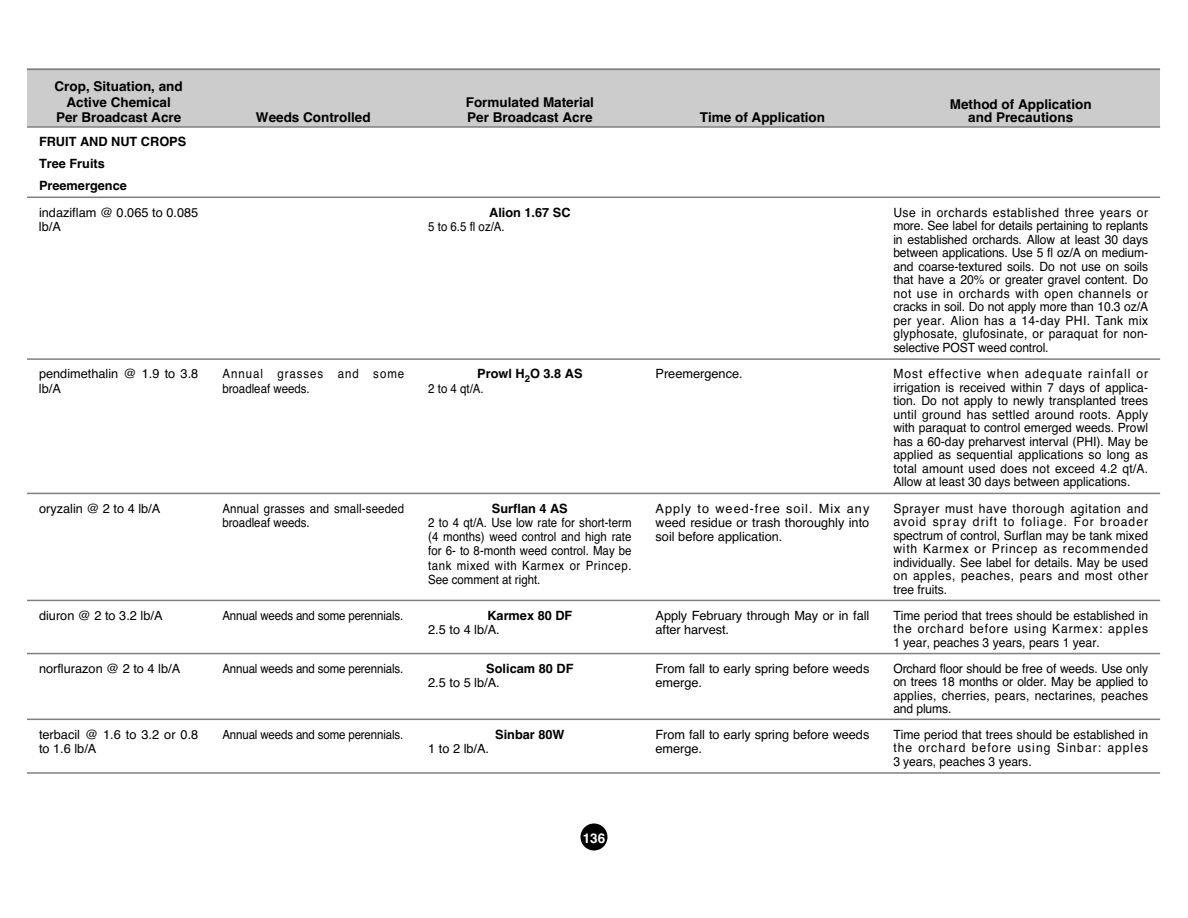
<style>
.page{position:relative;width:1188px;height:918px;background:#fff}
.page>*{position:absolute;margin:0;border:0;box-sizing:border-box;transform-origin:0 0}
.t1{font:700 13.5px/15.8px "Helvetica";color:#000;text-align:center}
.t2{font:700 13.5px "Helvetica";color:#fff}
.t3{font:12.75px/13.5px "Helvetica";color:#000;text-align:justify;scale:.95 1}
.t4{font:12.75px/14.2px "Helvetica";color:#000}
.t5{font:12.75px/14.2px "Helvetica";color:#000;scale:.9 1}
.t6{font:700 12.75px/21.8px "Helvetica";color:#000}
.t7{font:12.75px/14.2px "Helvetica";letter-spacing:.085em;color:#000;scale:.9 1}
.s1{font-weight:400}
</style>
<div class="page">
<div style="left:580px;top:824px;width:28px;height:26px;background:#000;border-radius:50%"></div>
<div style="left:27px;top:69px;width:183px;height:58px;background:#ccc"></div>
<div style="left:210px;top:69px;width:206px;height:58px;background:#ccc"></div>
<div style="left:416px;top:69px;width:228px;height:58px;background:#ccc"></div>
<div style="left:644px;top:69px;width:237px;height:58px;background:#ccc"></div>
<div style="left:881px;top:69px;width:279px;height:58px;background:#ccc"></div>
<hr style="left:27px;top:69px;width:1133px;height:1px;background:#808080">
<hr style="left:27px;top:126px;width:1133px;height:2px;background:#808080">
<hr style="left:27px;top:197px;width:1133px;height:1px;background:#808080">
<hr style="left:27px;top:358px;width:1133px;height:2px;background:#808080">
<hr style="left:27px;top:493px;width:1133px;height:1px;background:#808080">
<hr style="left:27px;top:600px;width:1133px;height:1px;background:#808080">
<hr style="left:27px;top:653px;width:1133px;height:1px;background:#808080">
<hr style="left:27px;top:719px;width:1133px;height:1px;background:#808080">
<hr style="left:27px;top:772px;width:1133px;height:2px;background:#808080">
<p class="t1" style="left:55px;top:78px;width:130px">Crop, Situation, and<br>Active Chemical<br>Per Broadcast Acre</p>
<p class="t1" style="left:256px;top:110px;width:116px">Weeds Controlled</p>
<p class="t1" style="left:466px;top:94px;width:130px;text-align:left">Formulated Material<br>Per Broadcast Acre</p>
<p class="t6" style="left:39px;top:131px;width:149px">FRUIT AND NUT CROPS<br>Tree Fruits<br>Preemergence</p>
<p class="t4" style="left:39px;top:205px;width:161px">indaziflam @ 0.065 to 0.085 lb/A</p>
<p class="t6" style="left:489px;top:201px;width:83px">Alion 1.67 SC</p>
<p class="t5" style="left:428px;top:219px;width:87px">5 to 6.5 fl oz/A.</p>
<p class="t1" style="left:700px;top:110px;width:127px">Time of Application</p>
<p class="t1" style="left:950px;top:98px;width:143px;line-height:13.5px">Method of Application and Precautions</p>
<p class="t3" style="left:893px;top:205px;width:270px">Use in orchards established three years or more. See label for details pertaining to replants in established orchards. Allow at least 30 days between applications. Use 5 fl oz/A on medium&shy;and coarse-textured soils. Do not use on soils that have a 20% or greater gravel content. Do not use in orchards with open channels or cracks in soil. Do not apply more than 10.3 oz/A per year. Alion has a 14-day PHI. Tank mix glyphosate, glufosinate, or paraquat for non&shy;selective POST weed control.</p>
<p class="t4" style="left:39px;top:367px;width:161px">pendimethalin @ 1.9 to 3.8 lb/A</p>
<p class="t7" style="left:222px;top:367px;width:204px">Annual grasses and some broadleaf weeds.</p>
<p class="t6" style="left:428px;top:367px;width:156px;line-height:14.2px;text-indent:49px">Prowl H<sub>2</sub>O 3.8 AS<br><span class="s1">2 to 4 qt/A.</span></p>
<p class="t4" style="left:656px;top:367px;width:89px">Preemergence.</p>
<p class="t3" style="left:893px;top:367px;width:270px">Most effective when adequate rainfall or irrigation is received within 7 days of applica&shy;tion. Do not apply to newly transplanted trees until ground has settled around roots. Apply with paraquat to control emerged weeds. Prowl has a 60-day preharvest interval (PHI). May be applied as sequential applications so long as total amount used does not exceed 4.2 qt/A.<br>Allow at least 30 days between applications.</p>
<p class="t4" style="left:39px;top:501px;width:123px">oryzalin @ 2 to 4 lb/A</p>
<p class="t5" style="left:222px;top:501px;width:204px">Annual grasses and small-seeded broadleaf weeds.</p>
<p class="t6" style="left:492px;top:497px;width:77px">Surflan 4 AS</p>
<p class="t4" style="left:656px;top:501px;width:215px;text-align:justify">Apply to weed-free soil. Mix any weed residue or trash thoroughly into soil before application.</p>
<p class="t3" style="left:893px;top:502px;width:270px">Sprayer must have thorough agitation and avoid spray drift to foliage. For broader spectrum of control, Surflan may be tank mixed with Karmex or Princep as recommended individually. See label for details. May be used on apples, peaches, pears and most other tree fruits.</p>
<p class="t5" style="left:428px;top:515px;width:227px;text-align:justify">2 to 4 qt/A. Use low rate for short-term (4 months) weed control and high rate for 6- to 8-month weed control. May be tank mixed with Karmex or Princep.<br>See comment at right.</p>
<p class="t4" style="left:39px;top:608px;width:125px">diuron @ 2 to 3.2 lb/A</p>
<p class="t5" style="left:222px;top:608px;width:203px">Annual weeds and some perennials.</p>
<p class="t6" style="left:487px;top:604px;width:87px">Karmex 80 DF</p>
<p class="t4" style="left:428px;top:622px;width:73px">2.5 to 4 lb/A.</p>
<p class="t4" style="left:656px;top:608px;width:215px">Apply February through May or in fall after harvest.</p>
<p class="t3" style="left:893px;top:609px;width:270px">Time period that trees should be established in the orchard before using Karmex: apples 1 year, peaches 3 years, pears 1 year.</p>
<p class="t4" style="left:39px;top:661px;width:143px">norflurazon @ 2 to 4 lb/A</p>
<p class="t5" style="left:222px;top:661px;width:203px">Annual weeds and some perennials.</p>
<p class="t6" style="left:486px;top:658px;width:89px">Solicam 80 DF</p>
<p class="t4" style="left:428px;top:676px;width:73px">2.5 to 5 lb/A.</p>
<p class="t4" style="left:656px;top:661px;width:215px">From fall to early spring before weeds emerge.</p>
<p class="t3" style="left:893px;top:662px;width:270px">Orchard floor should be free of weeds. Use only on trees 18 months or older. May be applied to applies, cherries, pears, nectarines, peaches and plums.</p>
<p class="t4" style="left:39px;top:727px;width:161px">terbacil @ 1.6 to 3.2 or 0.8 to 1.6 lb/A</p>
<p class="t5" style="left:222px;top:727px;width:203px">Annual weeds and some perennials.</p>
<p class="t6" style="left:495px;top:723px;width:71px">Sinbar 80W</p>
<p class="t4" style="left:428px;top:741px;width:62px">1 to 2 lb/A.</p>
<p class="t4" style="left:656px;top:727px;width:215px">From fall to early spring before weeds emerge.</p>
<p class="t3" style="left:893px;top:727px;width:270px">Time period that trees should be established in the orchard before using Sinbar: apples 3 years, peaches 3 years.</p>
<p class="t2" style="left:583px;top:830px;width:24px">136</p>
</div>
